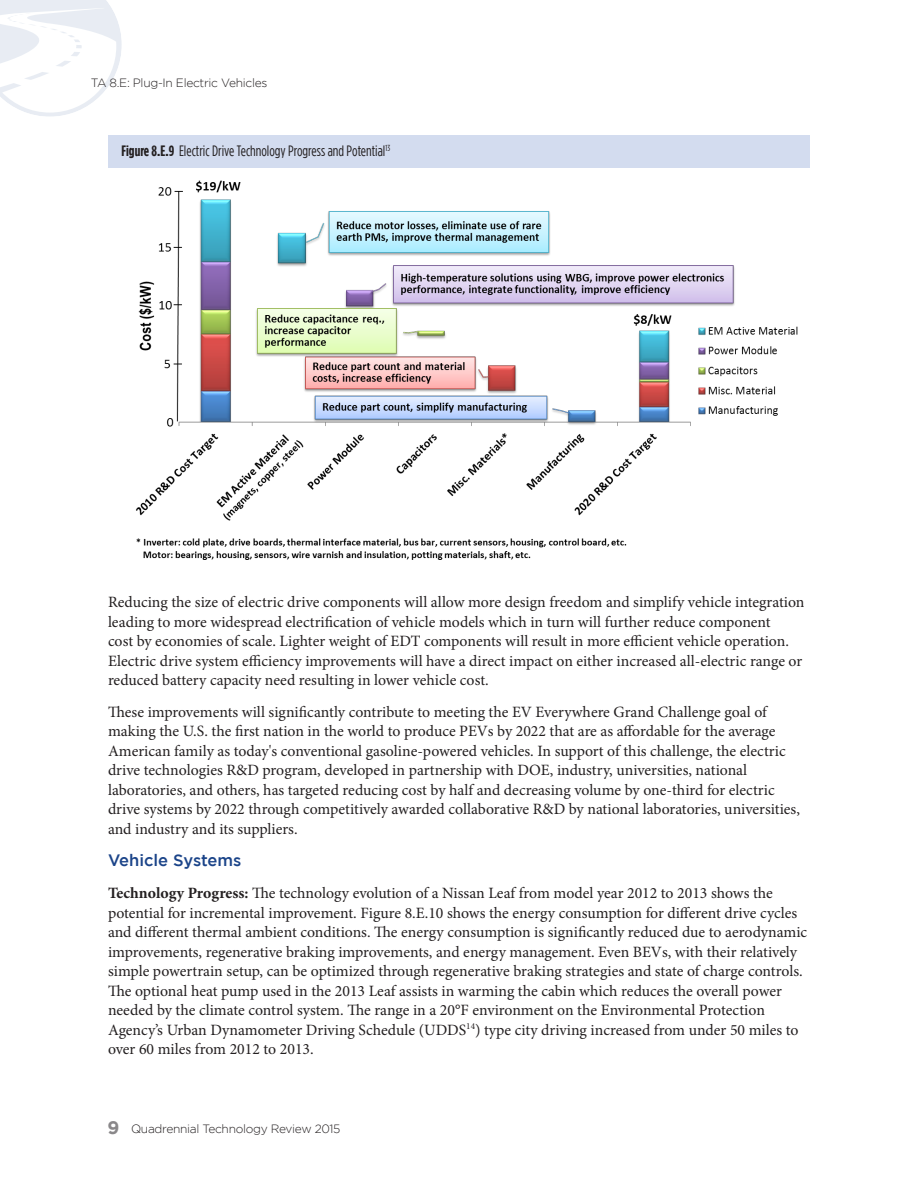
<style>
.page{position:relative;width:918px;height:1188px;background:#fff}
.page>*{position:absolute;margin:0;border:0;box-sizing:border-box;transform-origin:0 0}
.t1{font:500 16.5px "Gotham";color:#1b4489}
.t2{font:15.75px/19.5px "Minion Pro";color:#231f20}
.t3{font:15px "Gotham Condensed";color:#231f20}
.t4{font:300 12px "Gotham";letter-spacing:-.025em;color:#231f20}
.s1{font-weight:700}
.s2{font-weight:700;font-size:18px;color:#8a888a}
</style>
<div class="page">
<svg style="left:0;top:0;width:122px;height:117px"></svg>
<div style="left:108px;top:135px;width:702px;height:32px;background:#d3dcef"></div>
<img style="left:136px;top:180px;width:662px;height:380px">
<p class="t4" style="left:91px;top:77px;width:178px">TA 8.E: Plug-In Electric Vehicles</p>
<p class="t3" style="left:122px;top:143px;width:270px"><span class="s1">Figure 8.E.9</span> Electric Drive Technology Progress and Potential<sup>13</sup></p>
<p class="t2" style="left:108px;top:592px;width:698px">Reducing the size of electric drive components will allow more design freedom and simplify vehicle integration leading to more widespread electrification of vehicle models which in turn will further reduce component<br>cost by economies of scale. Lighter weight of EDT components will result in more efficient vehicle operation.<br>Electric drive system efficiency improvements will have a direct impact on either increased all-electric range or reduced battery capacity need resulting in lower vehicle cost.</p>
<p class="t2" style="left:108px;top:702px;width:694px">These improvements will significantly contribute to meeting the EV Everywhere Grand Challenge goal of making the U.S. the first nation in the world to produce PEVs by 2022 that are as affordable for the average American family as today's conventional gasoline-powered vehicles. In support of this challenge, the electric drive technologies R&amp;D program, developed in partnership with DOE, industry, universities, national laboratories, and others, has targeted reducing cost by half and decreasing volume by one-third for electric drive systems by 2022 through competitively awarded collaborative R&amp;D by national laboratories, universities, and industry and its suppliers.</p>
<p class="t1" style="left:108px;top:851px;width:135px">Vehicle Systems</p>
<p class="t2" style="left:108px;top:883px;width:701px"><span class="s1">Technology Progress:</span> The technology evolution of a Nissan Leaf from model year 2012 to 2013 shows the potential for incremental improvement. Figure 8.E.10 shows the energy consumption for different drive cycles and different thermal ambient conditions. The energy consumption is significantly reduced due to aerodynamic improvements, regenerative braking improvements, and energy management. Even BEVs, with their relatively simple powertrain setup, can be optimized through regenerative braking strategies and state of charge controls.<br>The optional heat pump used in the 2013 Leaf assists in warming the cabin which reduces the overall power needed by the climate control system. The range in a 20°F environment on the Environmental Protection Agency’s Urban Dynamometer Driving Schedule (UDDS<sup>14</sup>) type city driving increased from under 50 miles to over 60 miles from 2012 to 2013.</p>
<p class="t4" style="left:107px;top:1122px;width:235px"><span class="s2">9</span> Quadrennial Technology Review 2015</p>
</div>
